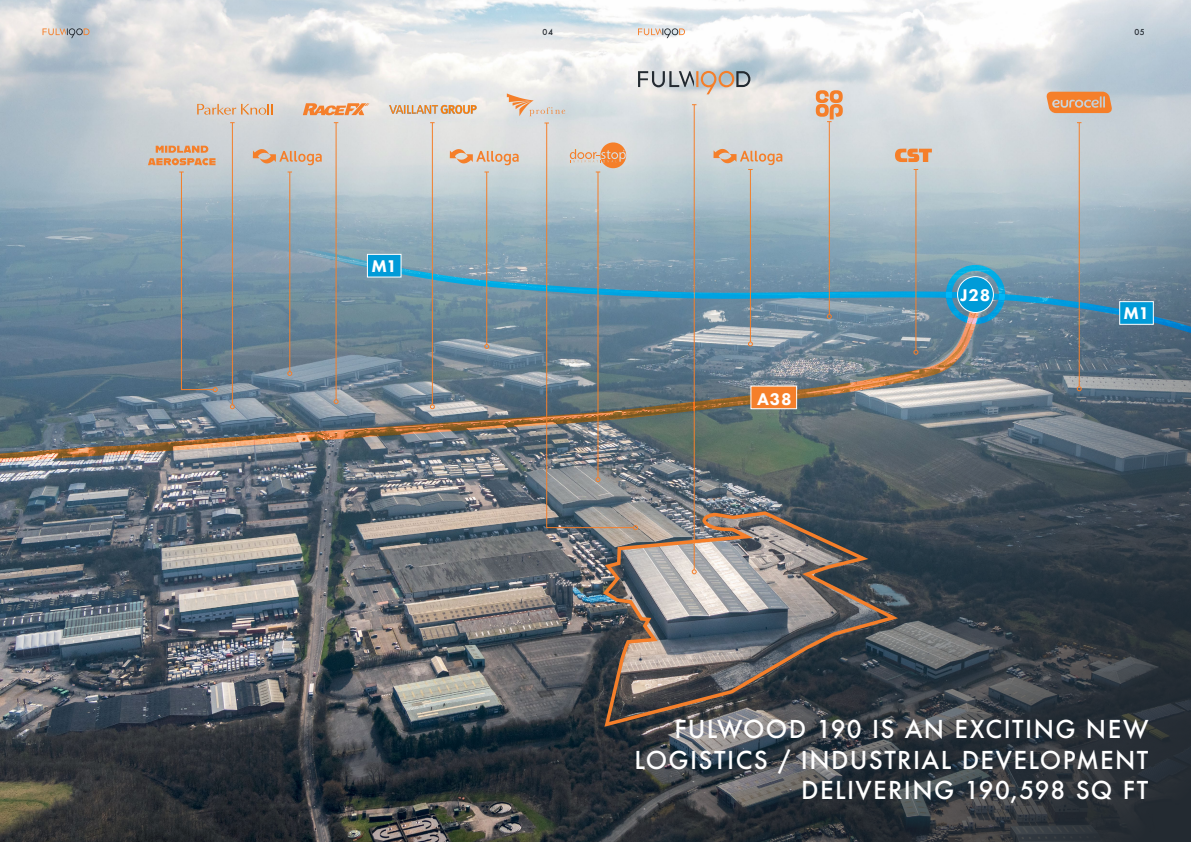
<style>
.page{position:relative;width:1191px;height:842px;background:#fff}
.page>*{position:absolute;margin:0;border:0;box-sizing:border-box;transform-origin:0 0}
.t1{font:500 24px/30.7px "Futura";letter-spacing:.06em;color:#fff;text-align:right}
.t2{font:800 17.6px "Futura PT";letter-spacing:.035em;color:#fff}
.t3{font:500 8px "Futura";color:#232a31}
</style>
<div class="page">
<img style="left:0;top:0;width:1191px;height:842px">
<svg style="left:600px;top:509px;width:303px;height:220px;background:#6e6b6b"></svg>
<svg style="left:638px;top:71px;width:112px;height:23px;background:#bdb8b4"></svg>
<hr style="left:693px;top:105px;width:1px;height:465px;background:#f57f2a">
<svg style="left:691px;top:569px;width:5px;height:5px"></svg>
<svg style="left:0;top:297px;width:986px;height:168px;background:#6e7c84"></svg>
<svg style="left:248px;top:232px;width:943px;height:112px;background:#7394a7"></svg>
<div style="left:750px;top:386px;width:47px;height:23px;background:#f57f2a;border:1px solid #fff"></div>
<div style="left:1119px;top:301px;width:34px;height:24px;background:#009bd8;border:1px solid #fff"></div>
<div style="left:367px;top:254px;width:34px;height:24px;background:#009bd8;border:1px solid #fff"></div>
<div style="left:957px;top:277px;width:36px;height:35px;background:#009bd8;border-radius:50%"></div>
<div style="left:957px;top:276px;width:37px;height:37px;border:1px solid #fff;border-radius:50%"></div>
<div style="left:945px;top:265px;width:60px;height:59px;border:6px solid #009bd8;border-radius:50%"></div>
<svg style="left:1046px;top:92px;width:66px;height:21px"></svg>
<hr style="left:1078px;top:123px;width:1px;height:264px;background:#f57f2a">
<svg style="left:1076px;top:386px;width:5px;height:5px"></svg>
<svg style="left:895px;top:149px;width:37px;height:13px"></svg>
<hr style="left:915px;top:169px;width:1px;height:181px;background:#f57f2a">
<svg style="left:913px;top:350px;width:5px;height:5px"></svg>
<hr style="left:829px;top:122px;width:1px;height:192px;background:#f57f2a">
<svg style="left:827px;top:314px;width:5px;height:5px"></svg>
<svg style="left:815px;top:90px;width:28px;height:32px"></svg>
<hr style="left:750px;top:169px;width:1px;height:173px;background:#f57f2a">
<svg style="left:748px;top:341px;width:5px;height:5px"></svg>
<svg style="left:713px;top:149px;width:69px;height:21px"></svg>
<hr style="left:289px;top:172px;width:1px;height:199px;background:#f57f2a">
<svg style="left:287px;top:371px;width:5px;height:5px"></svg>
<svg style="left:253px;top:149px;width:69px;height:16px"></svg>
<hr style="left:432px;top:123px;width:1px;height:282px;background:#f57f2a">
<svg style="left:430px;top:404px;width:5px;height:5px"></svg>
<img style="left:385px;top:102px;width:94px;height:14px">
<svg style="left:507px;top:93px;width:58px;height:23px"></svg>
<svg style="left:179px;top:171px;width:39px;height:221px;background:#7f94a1"></svg>
<svg style="left:148px;top:146px;width:67px;height:19px"></svg>
<hr style="left:486px;top:172px;width:1px;height:172px;background:#f57f2a">
<svg style="left:484px;top:344px;width:5px;height:5px"></svg>
<svg style="left:450px;top:149px;width:68px;height:16px"></svg>
<hr style="left:335px;top:123px;width:1px;height:277px;background:#f57f2a">
<svg style="left:333px;top:399px;width:5px;height:5px"></svg>
<svg style="left:197px;top:104px;width:75px;height:11px"></svg>
<hr style="left:232px;top:123px;width:1px;height:282px;background:#f57f2a">
<svg style="left:230px;top:404px;width:5px;height:5px"></svg>
<svg style="left:303px;top:103px;width:66px;height:12px"></svg>
<svg style="left:544px;top:122px;width:94px;height:408px;background:#8b989e"></svg>
<svg style="left:43px;top:28px;width:46px;height:10px"></svg>
<svg style="left:638px;top:28px;width:47px;height:10px"></svg>
<p class="t2" style="left:371px;top:255px;width:27px">M1</p>
<p class="t3" style="left:542px;top:26px;width:12px">04</p>
<p class="t3" style="left:1134px;top:26px;width:12px">05</p>
<p class="t2" style="left:757px;top:388px;width:36px">A38</p>
<p class="t2" style="left:960px;top:284px;width:31px">J28</p>
<p class="t2" style="left:1123px;top:302px;width:27px">M1</p>
<p class="t1" style="left:634px;top:713px;width:515px">FULWOOD 190 IS AN EXCITING NEW<br>LOGISTICS / INDUSTRIAL DEVELOPMENT<br>DELIVERING 190,598 SQ FT</p>
</div>
